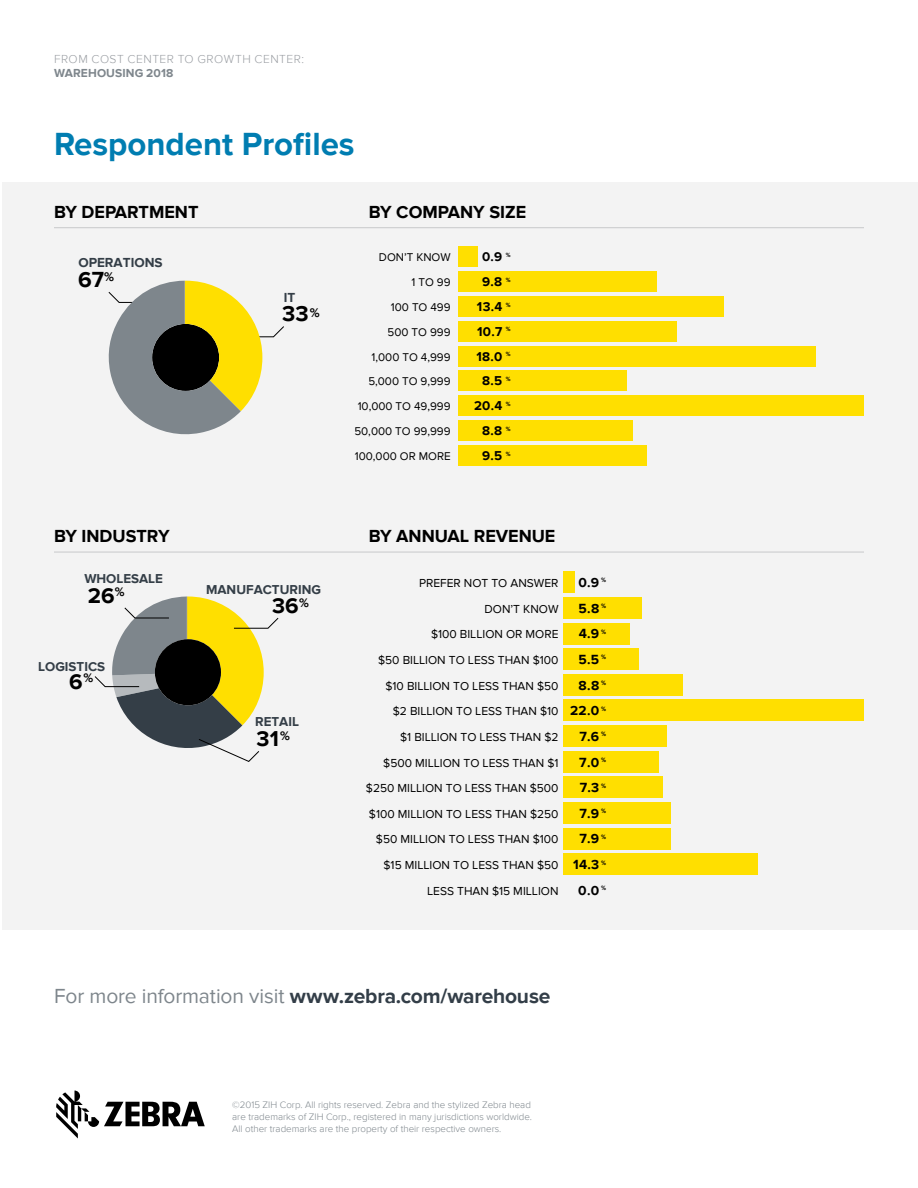
<style>
.page{position:relative;width:918px;height:1188px;background:#fff}
.page>*{position:absolute;margin:0;border:0;box-sizing:border-box;transform-origin:0 0}
.t1{font:700 33px "Proxima Nova";color:#007db1}
.t2{font:700 22.5px "Proxima Nova";color:#000}
.t3{font:700 22.2px "Proxima Nova";color:#000}
.t4{font:21px "Proxima Nova";letter-spacing:-.005em;color:#7e868c}
.t5{font:700 18px "Proxima Nova";color:#000}
.t6{font:700 13.65px/25.7px "Proxima Nova";color:#000;text-align:center}
.t7{font:700 13.5px "Proxima Nova";color:#343e47}
.t8{font:700 13.35px "Proxima Nova";color:#343e47}
.t9{font:700 13.2px/24.9px "Proxima Nova";letter-spacing:.02em;color:#000}
.t10{font:12px/25.7px "Proxima Nova";color:#000;text-align:right}
.t11{font:300 12px "Proxima Nova";letter-spacing:.04em;color:#999da2}
.t12{font:700 12px "Proxima Nova";letter-spacing:.01em;color:#7e868c}
.t13{font:11.55px/24.9px "Proxima Nova";color:#000;text-align:right}
.t14{font:300 9.75px/12px "Proxima Nova";color:#7e868c;text-align:justify}
.t15{font:700 6.3px "Proxima Nova";color:#000}
.s1{font-weight:700;color:#333e48}
</style>
<div class="page">
<div style="left:2px;top:182px;width:916px;height:748px;background:#f3f3f3"></div>
<svg style="left:108px;top:281px;width:176px;height:154px"></svg>
<svg style="left:94px;top:597px;width:185px;height:165px"></svg>
<div style="left:458px;top:246px;width:20px;height:21px;background:#ffdf00"></div>
<div style="left:458px;top:271px;width:199px;height:21px;background:#ffdf00"></div>
<div style="left:458px;top:445px;width:189px;height:21px;background:#ffdf00"></div>
<div style="left:458px;top:296px;width:266px;height:21px;background:#ffdf00"></div>
<div style="left:458px;top:321px;width:219px;height:21px;background:#ffdf00"></div>
<div style="left:458px;top:346px;width:358px;height:20px;background:#ffdf00"></div>
<div style="left:458px;top:395px;width:405px;height:21px;background:#ffdf00"></div>
<div style="left:458px;top:371px;width:169px;height:20px;background:#ffdf00"></div>
<div style="left:458px;top:420px;width:175px;height:21px;background:#ffdf00"></div>
<div style="left:563px;top:572px;width:12px;height:21px;background:#ffdf00"></div>
<div style="left:563px;top:597px;width:79px;height:22px;background:#ffdf00"></div>
<div style="left:563px;top:777px;width:100px;height:21px;background:#ffdf00"></div>
<div style="left:563px;top:802px;width:108px;height:22px;background:#ffdf00"></div>
<div style="left:563px;top:828px;width:108px;height:21px;background:#ffdf00"></div>
<div style="left:563px;top:854px;width:195px;height:21px;background:#ffdf00"></div>
<div style="left:563px;top:649px;width:76px;height:21px;background:#ffdf00"></div>
<div style="left:563px;top:674px;width:120px;height:22px;background:#ffdf00"></div>
<div style="left:563px;top:725px;width:104px;height:22px;background:#ffdf00"></div>
<div style="left:563px;top:700px;width:301px;height:21px;background:#ffdf00"></div>
<div style="left:563px;top:751px;width:96px;height:21px;background:#ffdf00"></div>
<div style="left:563px;top:623px;width:67px;height:21px;background:#ffdf00"></div>
<hr style="left:54px;top:552px;width:810px;height:1px;background:#c7c8ca">
<hr style="left:54px;top:227px;width:810px;height:1px;background:#c7c8ca">
<svg style="left:56px;top:1091px;width:149px;height:48px"></svg>
<p class="t11" style="left:54px;top:53px;width:252px">FROM COST CENTER TO GROWTH CENTER:</p>
<p class="t12" style="left:54px;top:66px;width:121px">WAREHOUSING 2018</p>
<h1 class="t1" style="left:54px;top:125px;width:302px">Respondent Profiles</h1>
<h3 class="t5" style="left:54px;top:201px;width:146px">BY DEPARTMENT</h3>
<h3 class="t5" style="left:369px;top:201px;width:159px">BY COMPANY SIZE</h3>
<p class="t7" style="left:78px;top:255px;width:86px">OPERATIONS</p>
<h2 class="t2" style="left:78px;top:267px;width:37px">67<sup>%</sup></h2>
<p class="t7" style="left:284px;top:289px;width:13px">IT</p>
<h2 class="t2" style="left:282px;top:301px;width:39px">33<sup>%</sup></h2>
<p class="t13" style="left:379px;top:245px;width:73px">DON’T KNOW<br>1 TO 99</p>
<p class="t9" style="left:482px;top:245px;width:22px">0.9<br>9.8</p>
<p class="t15" style="left:506px;top:251px;width:6px">%</p>
<p class="t15" style="left:506px;top:276px;width:6px">%</p>
<p class="t13" style="left:372px;top:295px;width:81px">100 TO 499<br>500 TO 999<br>1,000 TO 4,999</p>
<p class="t9" style="left:476px;top:294px;width:27px;text-align:justify">13.4<br>10.7<br>18.0</p>
<p class="t15" style="left:506px;top:301px;width:6px">%</p>
<p class="t15" style="left:506px;top:326px;width:6px">%</p>
<p class="t15" style="left:506px;top:350px;width:6px">%</p>
<p class="t13" style="left:368px;top:369px;width:84px">5,000 TO 9,999</p>
<p class="t9" style="left:482px;top:369px;width:22px">8.5</p>
<p class="t15" style="left:506px;top:375px;width:6px">%</p>
<p class="t13" style="left:358px;top:394px;width:94px">10,000 TO 49,999</p>
<p class="t9" style="left:474px;top:394px;width:30px">20.4</p>
<p class="t15" style="left:506px;top:400px;width:6px">%</p>
<p class="t13" style="left:354px;top:419px;width:98px">50,000 TO 99,999</p>
<p class="t9" style="left:482px;top:419px;width:21px">8.8</p>
<p class="t15" style="left:506px;top:425px;width:6px">%</p>
<p class="t13" style="left:355px;top:444px;width:97px">100,000 OR MORE</p>
<p class="t9" style="left:482px;top:443px;width:22px">9.5</p>
<p class="t15" style="left:506px;top:450px;width:6px">%</p>
<h3 class="t5" style="left:54px;top:526px;width:117px">BY INDUSTRY</h3>
<h3 class="t5" style="left:369px;top:526px;width:188px">BY ANNUAL REVENUE</h3>
<p class="t8" style="left:84px;top:571px;width:80px">WHOLESALE</p>
<h3 class="t3" style="left:88px;top:583px;width:38px">26<sup>%</sup></h3>
<p class="t8" style="left:38px;top:659px;width:68px">LOGISTICS</p>
<h3 class="t3" style="left:69px;top:669px;width:26px">6<sup>%</sup></h3>
<p class="t8" style="left:206px;top:582px;width:116px">MANUFACTURING</p>
<h3 class="t3" style="left:272px;top:593px;width:38px">36<sup>%</sup></h3>
<p class="t8" style="left:255px;top:714px;width:45px">RETAIL</p>
<h3 class="t3" style="left:257px;top:726px;width:35px">31<sup>%</sup></h3>
<p class="t10" style="left:419px;top:570px;width:141px">PREFER NOT TO ANSWER<br>DON’T KNOW</p>
<p class="t6" style="left:578px;top:570px;width:29px">0.9 <sup>%</sup></p>
<p class="t6" style="left:579px;top:596px;width:29px">5.8 <sup>%</sup></p>
<p class="t10" style="left:378px;top:622px;width:182px">$100 BILLION OR MORE<br>$50 BILLION TO LESS THAN $100 $10 BILLION TO LESS THAN $50</p>
<p class="t6" style="left:579px;top:621px;width:29px;text-align:justify">4.9 <sup>% </sup>5.5 <sup>% </sup>8.8 <sup>%</sup></p>
<p class="t10" style="left:393px;top:699px;width:167px">$2 BILLION TO LESS THAN $10</p>
<p class="t6" style="left:570px;top:698px;width:37px">22.0 <sup>%</sup></p>
<p class="t10" style="left:400px;top:724px;width:160px">$1 BILLION TO LESS THAN $2</p>
<p class="t6" style="left:579px;top:724px;width:28px">7.6 <sup>%</sup></p>
<p class="t10" style="left:383px;top:750px;width:177px">$500 MILLION TO LESS THAN $1</p>
<p class="t6" style="left:579px;top:749px;width:28px">7.0 <sup>%</sup></p>
<p class="t10" style="left:366px;top:776px;width:194px">$250 MILLION TO LESS THAN $500 $100 MILLION TO LESS THAN $250 $50 MILLION TO LESS THAN $100 $15 MILLION TO LESS THAN $50<br>LESS THAN $15 MILLION</p>
<p class="t6" style="left:573px;top:775px;width:34px">7.3 <sup>%<br></sup>7.9 <sup>%<br></sup>7.9 <sup>%<br></sup>14.3 <sup>%<br></sup>0.0 <sup>%</sup></p>
<h3 class="t4" style="left:54px;top:984px;width:498px">For more information visit <span class="s1">www.zebra.com/warehouse</span></h3>
<p class="t14" style="left:232px;top:1099px;width:301px">©2015 ZIH Corp. All rights reserved. Zebra and the stylized Zebra head are trademarks of ZIH Corp., registered in many jurisdictions worldwide.<br>All other trademarks are the property of their respective owners.</p>
</div>
